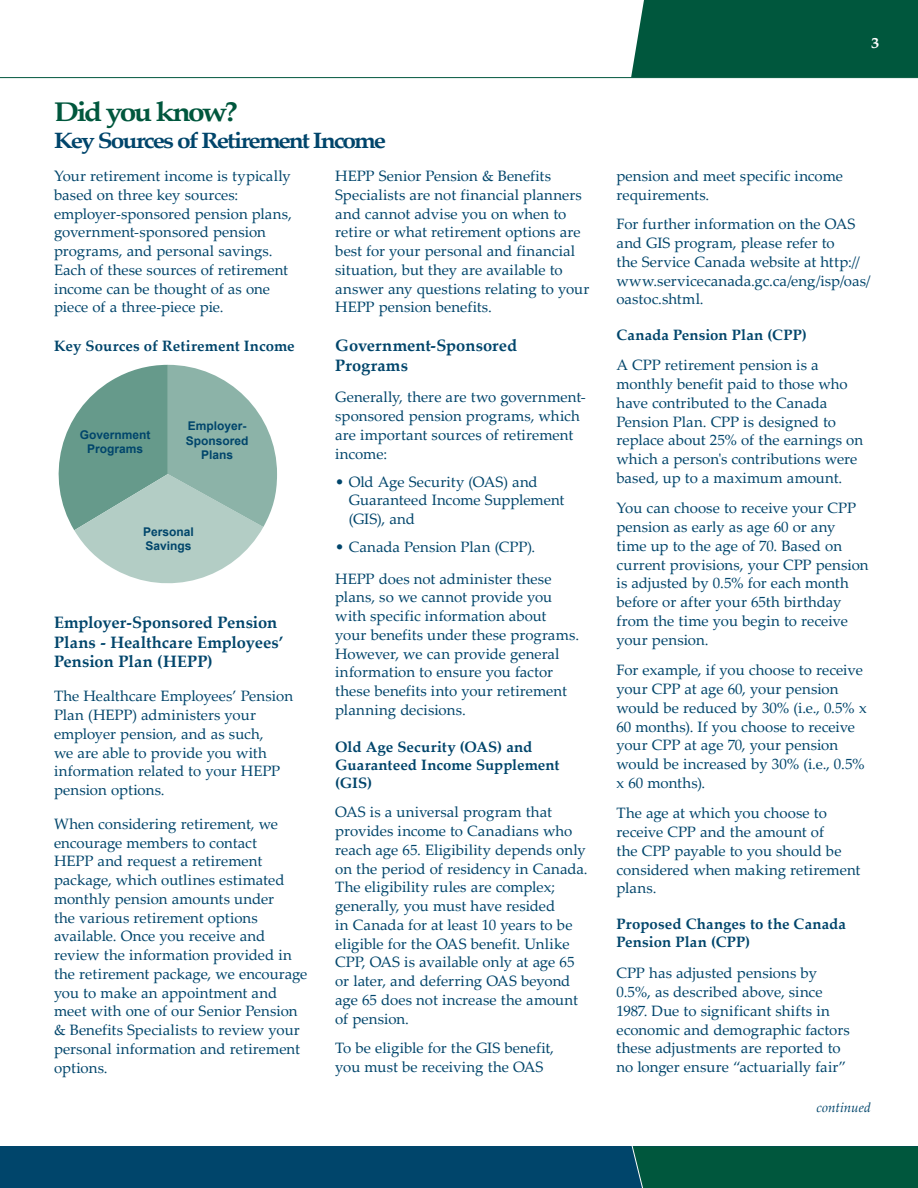
<style>
.page{position:relative;width:918px;height:1188px;background:#fff}
.page>*{position:absolute;margin:0;border:0;box-sizing:border-box;transform-origin:0 0}
.t1{font:700 27px "Palatino Linotype";letter-spacing:-.09em;color:#00573d;scale:1.11 1}
.t2{font:700 22.2px "Palatino Linotype";letter-spacing:-.08em;color:#00456b;scale:1.11 1}
.t3{font:700 16.5px/19.8px "Palatino Linotype";letter-spacing:.005em;color:#00456b}
.t4{font:15px/18.8px "Palatino Linotype";color:#00456b}
.t5{font:700 15px/18px "Palatino Linotype";letter-spacing:.005em;color:#00456b}
.t6{font:700 15px "Palatino Linotype";color:#fff;scale:1.1 1}
.t7{font:italic 13.5px "Palatino Linotype";letter-spacing:.005em;color:#00456b}
.t8{font:700 12px/14.4px "Arial";color:#00456b;text-align:center}
</style>
<div class="page">
<div style="left:631px;top:0;width:287px;height:77px;background:#00573d"></div>
<hr style="left:0;top:77px;width:918px;height:1px;background:#00573d">
<div style="left:0;top:1146px;width:918px;height:42px;background:#00456b"></div>
<div style="left:631px;top:1146px;width:287px;height:42px;background:#00573d"></div>
<svg style="left:58px;top:365px;width:219px;height:219px"></svg>
<h1 class="t1" style="left:54px;top:93px;width:167px">Did you know?</h1>
<h2 class="t2" style="left:54px;top:124px;width:301px">Key Sources of Retirement Income</h2>
<p class="t4" style="left:54px;top:166px;width:239px">Your retirement income is typically based on three key sources: employer-sponsored pension plans, government-sponsored pension programs, and personal savings.<br>Each of these sources of retirement income can be thought of as one piece of a three-piece pie.</p>
<p class="t5" style="left:54px;top:337px;width:242px">Key Sources of Retirement Income</p>
<p class="t8" style="left:80px;top:428px;width:72px">Government<br>Programs</p>
<p class="t8" style="left:186px;top:419px;width:64px">Employer-<br>Sponsored<br>Plans</p>
<p class="t8" style="left:143px;top:525px;width:52px;text-align:left">Personal<br>Savings</p>
<p class="t3" style="left:54px;top:612px;width:231px">Employer-Sponsored Pension<br>Plans - Healthcare Employees’<br>Pension Plan (HEPP)</p>
<p class="t4" style="left:54px;top:686px;width:241px">The Healthcare Employees’ Pension<br>Plan (HEPP) administers your employer pension, and as such,<br>we are able to provide you with information related to your HEPP pension options.</p>
<p class="t4" style="left:54px;top:814px;width:226px">When considering retirement, we encourage members to contact<br>HEPP</p>
<p class="t4" style="left:54px;top:851px;width:255px;text-indent:44px">and request a retirement package, which outlines estimated monthly pension amounts under<br>the various retirement options available. Once you receive and review the information provided in the retirement package, we encourage you to make an appointment and meet with one of our Senior Pension &amp; Benefits Specialists to review your personal information and retirement options.</p>
<p class="t4" style="left:335px;top:166px;width:23px">HEPP</p>
<p class="t4" style="left:335px;top:166px;width:256px;text-indent:44px">Senior Pension &amp; Benefits<br>Specialists are not financial planners and cannot advise you on when to retire or what retirement options are best for your personal and financial situation, but they are available to answer any questions relating to your<br>HEPP</p>
<p class="t4" style="left:379px;top:297px;width:115px">pension benefits.</p>
<p class="t3" style="left:335px;top:335px;width:183px">Government-Sponsored<br>Programs</p>
<p class="t4" style="left:335px;top:387px;width:252px">Generally, there are two government&shy;sponsored pension programs, which are important sources of retirement income:</p>
<p class="t4" style="left:349px;top:472px;width:217px;text-indent:-13px">• Old Age Security (OAS) and<br>Guaranteed Income Supplement (GIS), and</p>
<p class="t4" style="left:335px;top:530px;width:202px;line-height:31.7px">• Canada Pension Plan (CPP).<br>HEPP</p>
<p class="t4" style="left:335px;top:569px;width:245px;text-indent:44px">does not administer these plans, so we cannot provide you with specific information about your benefits under these programs.<br>However, we can provide general information to ensure you factor these benefits into your retirement planning decisions.</p>
<p class="t5" style="left:335px;top:737px;width:226px">Old Age Security (OAS) and<br>Guaranteed Income Supplement (GIS)</p>
<p class="t4" style="left:335px;top:802px;width:254px">OAS is a universal program that provides income to Canadians who reach age 65. Eligibility depends only on the period of residency in Canada.<br>The eligibility rules are complex; generally, you must have resided<br>in Canada for at least 10 years to be eligible for the OAS benefit. Unlike<br>CPP, OAS is available only at age 65 or later, and deferring OAS beyond age 65 does not increase the amount of pension.</p>
<p class="t4" style="left:335px;top:1038px;width:220px">To be eligible for the GIS benefit, you must be receiving the OAS</p>
<p class="t6" style="left:871px;top:33px;width:9px">3</p>
<p class="t4" style="left:616px;top:166px;width:228px">pension and meet specific income requirements.</p>
<p class="t4" style="left:616px;top:214px;width:256px">For further information on the OAS and GIS program, please refer to<br>the Service Canada website at http:// www.servicecanada.gc.ca/eng/isp/oas/ oastoc.shtml.</p>
<p class="t5" style="left:616px;top:325px;width:192px">Canada Pension Plan (CPP)</p>
<p class="t4" style="left:616px;top:355px;width:248px">A CPP retirement pension is a monthly benefit paid to those who have contributed to the Canada<br>Pension Plan. CPP is designed to replace about 25% of the earnings on which a person's contributions were based, up to a maximum amount.</p>
<p class="t4" style="left:616px;top:498px;width:254px">You can choose to receive your CPP pension as early as age 60 or any time up to the age of 70. Based on current provisions, your CPP pension is adjusted by 0.5% for each month before or after your 65th birthday from the time you begin to receive your pension.</p>
<p class="t4" style="left:616px;top:660px;width:252px">For example, if you choose to receive your CPP at age 60, your pension would be reduced by 30% (i.e., 0.5% x<br>60 months). If you choose to receive your CPP at age 70, your pension would be increased by 30% (i.e., 0.5% x 60 months).</p>
<p class="t4" style="left:616px;top:803px;width:245px">The age at which you choose to receive CPP and the amount of<br>the CPP payable to you should be considered when making retirement plans.</p>
<p class="t5" style="left:616px;top:914px;width:231px">Proposed Changes to the Canada<br>Pension Plan (CPP)</p>
<p class="t4" style="left:616px;top:963px;width:235px">CPP has adjusted pensions by 0.5%, as described above, since 1987. Due to significant shifts in economic and demographic factors these adjustments are reported to no longer ensure “actuarially fair”</p>
<p class="t7" style="left:817px;top:1098px;width:56px">continued</p>
</div>
